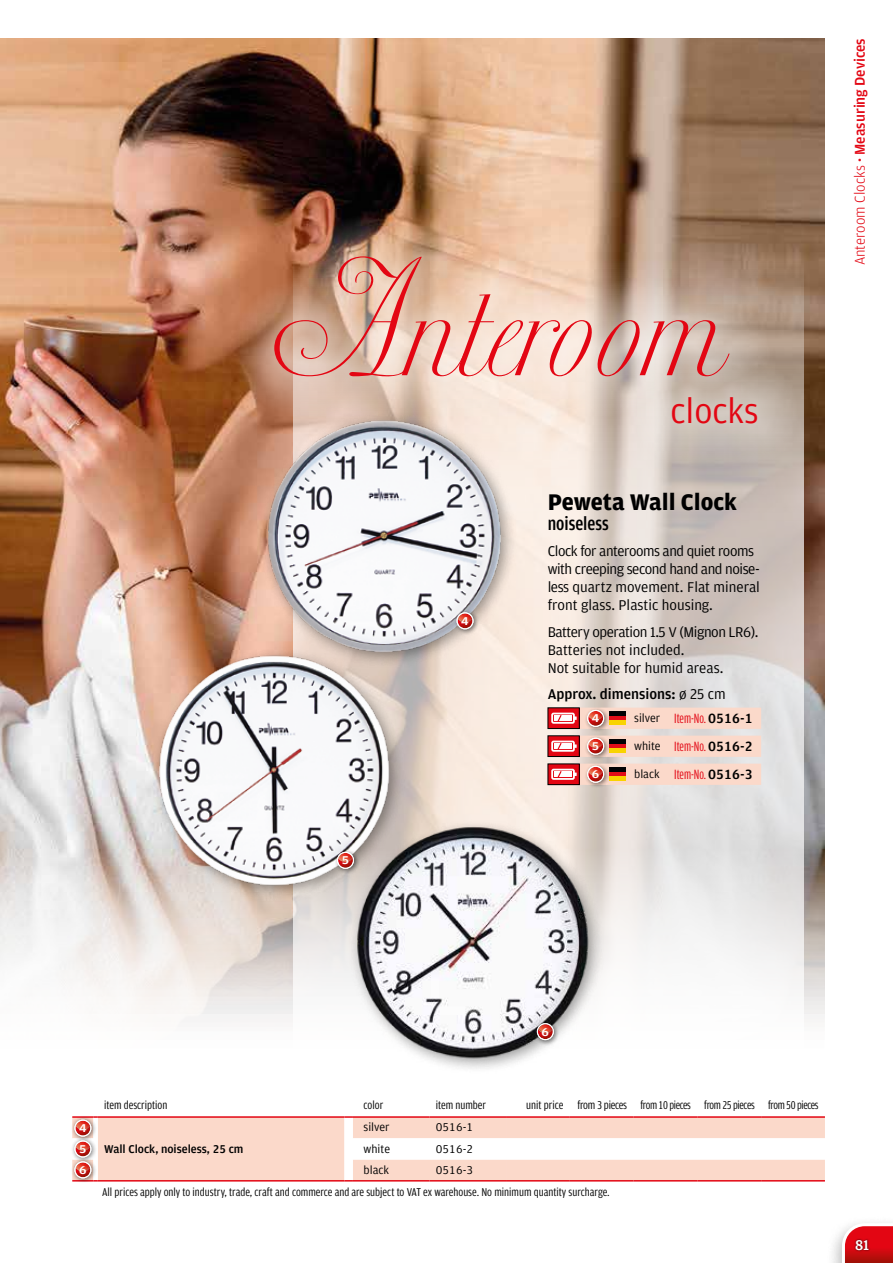
<style>
.page{position:relative;width:893px;height:1263px;background:#fff}
.page>*{position:absolute;margin:0;border:0;box-sizing:border-box;transform-origin:0 0}
.t1{font:108px "Ventura";color:#e30613}
.t2{font:36px "Amplitude";color:#e30613}
.t3{font:700 24px "Amplitude";color:#000}
.t4{font:500 19.5px "Amplitude Cond";color:#000}
.t5{font:15px/18px "Amplitude";letter-spacing:-.03em;color:#000}
.t6{font:15px/18px "Amplitude";letter-spacing:-.01em;color:#000}
.t7{font:500 15px "Amplitude";color:#e30613}
.t8{font:500 15px "Amplitude";color:#000}
.t9{font:500 15px "Amplitude";color:#fff}
.t10{font:14.25px "Amplitude Comp";color:#e30613}
.t11{font:12px "Amplitude Cond TF";color:#000}
.t12{font:12px "Amplitude Cond TF";letter-spacing:-.03em;color:#000}
.t13{font:12px "Amplitude TF";color:#000}
.t14{font:500 12px "Amplitude TF";color:#000}
.t15{font:500 12px "Amplitude Wide";color:#fff}
.s1{font-weight:400}
.s2{font-family:"Amplitude TF";font-weight:500;color:#000}
.s3{font-weight:300}
</style>
<div class="page">
<img style="left:0;top:38px;width:825px;height:984px">
<svg style="left:293px;top:191px;width:511px;height:831px;background:#e0d6d0"></svg>
<div style="left:259px;top:411px;width:259px;height:258px;background:#000;opacity:.4"></div>
<img style="left:267px;top:466px;width:236px;height:189px">
<div style="left:453px;top:609px;width:27px;height:27px;background:#000;opacity:.5"></div>
<svg style="left:457px;top:612px;width:17px;height:17px"></svg>
<img style="left:458px;top:614px;width:14px;height:3px">
<img style="left:458px;top:617px;width:14px;height:6px">
<div style="left:150px;top:647px;width:257px;height:254px;background:#000;opacity:.4"></div>
<img style="left:156px;top:652px;width:236px;height:236px">
<div style="left:334px;top:849px;width:26px;height:26px;background:#000;opacity:.5"></div>
<svg style="left:337px;top:852px;width:11px;height:17px"></svg>
<img style="left:338px;top:857px;width:10px;height:5px">
<div style="left:348px;top:818px;width:257px;height:256px;background:#000;opacity:.4"></div>
<img style="left:355px;top:826px;width:236px;height:236px">
<div style="left:534px;top:1020px;width:26px;height:26px;background:#000;opacity:.5"></div>
<svg style="left:537px;top:1023px;width:17px;height:17px"></svg>
<img style="left:538px;top:1028px;width:14px;height:5px">
<div style="left:825px;top:1215px;width:68px;height:48px;background:#000;opacity:.3"></div>
<svg style="left:842px;top:1223px;width:51px;height:40px"></svg>
<div style="left:854px;top:1238px;width:17px;height:14px;background:#000;opacity:.7"></div>
<div style="left:548px;top:708px;width:213px;height:21px;background:#fbd9ca"></div>
<div style="left:548px;top:736px;width:213px;height:21px;background:#fbd9ca"></div>
<div style="left:548px;top:764px;width:213px;height:21px;background:#fbd9ca"></div>
<div style="left:548px;top:708px;width:31px;height:20px;background:#e30613"></div>
<div style="left:548px;top:707px;width:32px;height:22px;border:1px solid #000"></div>
<div style="left:551px;top:713px;width:24px;height:11px;border:2px solid #fff"></div>
<svg style="left:554px;top:713px;width:23px;height:10px"></svg>
<div style="left:584px;top:707px;width:26px;height:26px;background:#000;opacity:.5"></div>
<svg style="left:587px;top:710px;width:17px;height:17px"></svg>
<img style="left:589px;top:715px;width:14px;height:5px">
<div style="left:609px;top:711px;width:17px;height:5px;background:#020203"></div>
<hr style="left:609px;top:716px;width:17px;height:4px;background:#e20e18">
<div style="left:609px;top:720px;width:17px;height:5px;background:#f9d300"></div>
<div style="left:548px;top:736px;width:31px;height:20px;background:#e30613"></div>
<div style="left:548px;top:735px;width:32px;height:22px;border:1px solid #000"></div>
<div style="left:551px;top:741px;width:24px;height:11px;border:2px solid #fff"></div>
<svg style="left:554px;top:741px;width:23px;height:10px"></svg>
<div style="left:584px;top:734px;width:26px;height:27px;background:#000;opacity:.5"></div>
<svg style="left:587px;top:738px;width:17px;height:17px"></svg>
<img style="left:589px;top:743px;width:14px;height:5px">
<div style="left:609px;top:739px;width:17px;height:5px;background:#020203"></div>
<hr style="left:609px;top:744px;width:17px;height:4px;background:#e20e18">
<div style="left:609px;top:748px;width:17px;height:5px;background:#f9d300"></div>
<div style="left:548px;top:764px;width:31px;height:21px;background:#e30613"></div>
<div style="left:548px;top:764px;width:32px;height:21px;border:1px solid #000"></div>
<div style="left:551px;top:769px;width:24px;height:11px;border:2px solid #fff"></div>
<svg style="left:554px;top:770px;width:23px;height:9px"></svg>
<div style="left:584px;top:763px;width:26px;height:26px;background:#000;opacity:.5"></div>
<svg style="left:587px;top:766px;width:17px;height:17px"></svg>
<img style="left:589px;top:771px;width:14px;height:5px">
<div style="left:609px;top:767px;width:17px;height:5px;background:#020203"></div>
<hr style="left:609px;top:772px;width:17px;height:4px;background:#e20e18">
<div style="left:609px;top:776px;width:17px;height:5px;background:#f9d300"></div>
<div style="left:232px;top:214px;width:568px;height:252px;background:#fff;opacity:.5"></div>
<svg style="left:72px;top:1116px;width:753px;height:66px"></svg>
<hr style="left:506px;top:1180px;width:64px;height:1px;background:#e30613">
<hr style="left:570px;top:1180px;width:64px;height:1px;background:#e30613">
<hr style="left:634px;top:1180px;width:63px;height:1px;background:#e30613">
<hr style="left:697px;top:1180px;width:64px;height:1px;background:#e30613">
<hr style="left:761px;top:1180px;width:64px;height:1px;background:#e30613">
<hr style="left:506px;top:1116px;width:64px;height:2px;background:#e30613">
<hr style="left:570px;top:1116px;width:64px;height:2px;background:#e30613">
<hr style="left:634px;top:1116px;width:63px;height:2px;background:#e30613">
<hr style="left:697px;top:1116px;width:64px;height:2px;background:#e30613">
<hr style="left:761px;top:1116px;width:64px;height:2px;background:#e30613">
<h1 class="t1" style="left:274px;top:275px;width:448px">Anteroom</h1>
<h2 class="t2" style="left:670px;top:388px;width:90px">clocks</h2>
<p class="t15" style="left:342px;top:853px;width:8px">5</p>
<p class="t15" style="left:461px;top:613px;width:9px">4</p>
<h3 class="t3" style="left:548px;top:487px;width:191px">Peweta Wall Clock</h3>
<h3 class="t4" style="left:548px;top:511px;width:63px">noiseless</h3>
<p class="t5" style="left:548px;top:542px;width:214px">Clock for anterooms and quiet rooms with creeping second hand and noise&shy;less quartz movement. Flat mineral front glass. Plastic housing.</p>
<p class="t6" style="left:548px;top:622px;width:212px">Battery operation 1.5 V (Mignon LR6).<br>Batteries not included.<br>Not suitable for humid areas.</p>
<p class="t8" style="left:548px;top:685px;width:180px">Approx. dimensions: <span class="s1">ø 25 cm</span></p>
<p class="t10" style="left:674px;top:709px;width:80px">Item-No. <span class="s2">0516-1</span></p>
<p class="t15" style="left:592px;top:711px;width:9px">4</p>
<p class="t13" style="left:634px;top:711px;width:28px">silver</p>
<p class="t15" style="left:592px;top:739px;width:8px">5</p>
<p class="t13" style="left:634px;top:739px;width:28px">white</p>
<p class="t15" style="left:592px;top:767px;width:9px">6</p>
<p class="t13" style="left:634px;top:767px;width:27px">black</p>
<p class="t10" style="left:674px;top:737px;width:80px">Item-No. <span class="s2">0516-2</span></p>
<p class="t10" style="left:674px;top:765px;width:80px">Item-No. <span class="s2">0516-3</span></p>
<p class="t7" style="left:850px;top:265px;width:229px;rotate:-90deg"><span class="s3">Anteroom Clocks</span> · Measuring Devices</p>
<p class="t15" style="left:542px;top:1024px;width:9px">6</p>
<p class="t15" style="left:79px;top:1120px;width:9px">4</p>
<p class="t11" style="left:104px;top:1097px;width:65px">item description</p>
<p class="t11" style="left:364px;top:1098px;width:21px">color</p>
<p class="t11" style="left:436px;top:1097px;width:52px">item number</p>
<p class="t12" style="left:526px;top:1097px;width:294px">unit price from 3 pieces from 10 pieces from 25 pieces from 50 pieces</p>
<p class="t13" style="left:364px;top:1120px;width:28px">silver</p>
<p class="t13" style="left:436px;top:1120px;width:39px">0516-1</p>
<p class="t14" style="left:104px;top:1141px;width:141px">Wall Clock, noiseless, 25 cm</p>
<p class="t15" style="left:80px;top:1141px;width:8px">5</p>
<p class="t13" style="left:364px;top:1141px;width:28px">white</p>
<p class="t13" style="left:436px;top:1141px;width:39px">0516-2</p>
<p class="t15" style="left:79px;top:1162px;width:9px">6</p>
<p class="t13" style="left:364px;top:1162px;width:27px">black</p>
<p class="t13" style="left:436px;top:1162px;width:39px">0516-3</p>
<p class="t11" style="left:102px;top:1184px;width:509px">All prices apply only to industry, trade, craft and commerce and are subject to VAT ex warehouse. No minimum quantity surcharge.</p>
<p class="t9" style="left:855px;top:1235px;width:16px">81</p>
</div>
